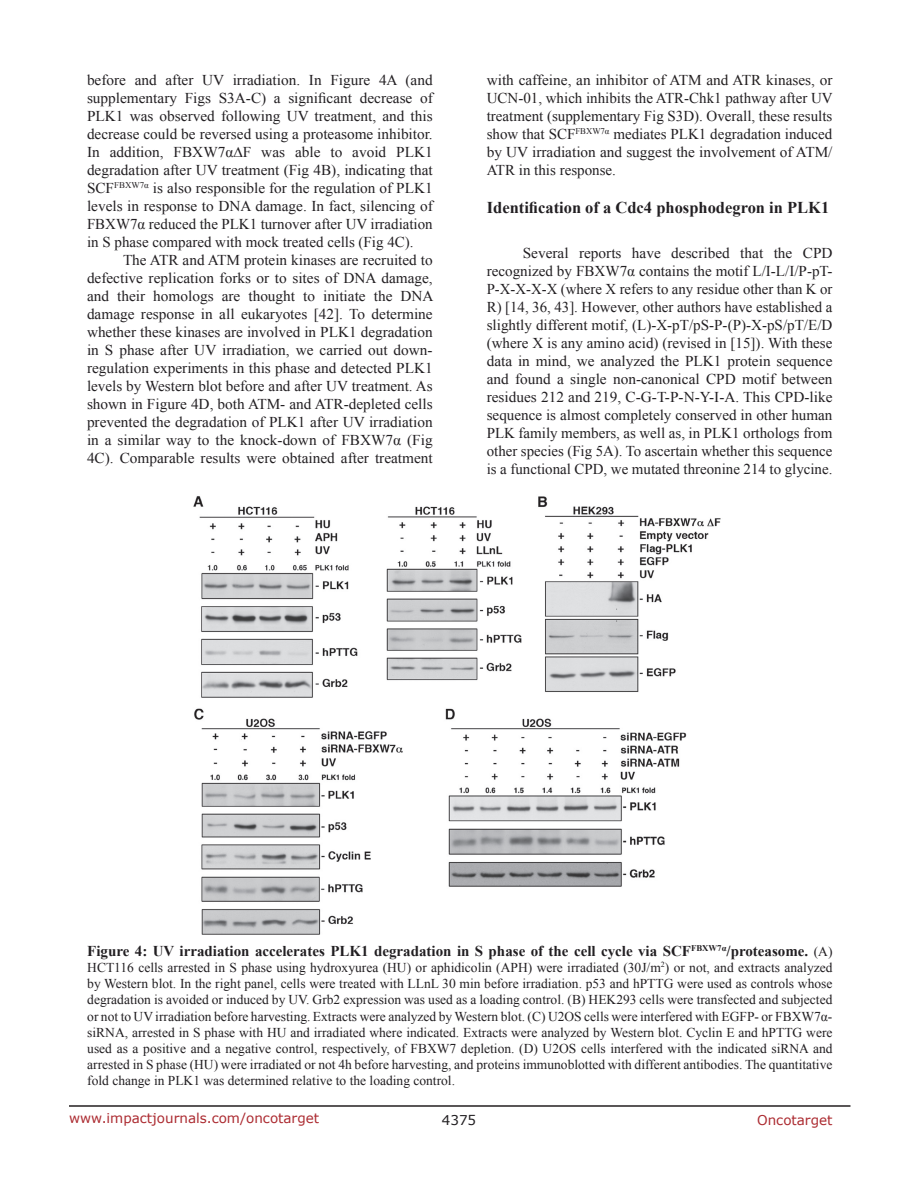
<style>
.page{position:relative;width:918px;height:1188px;background:#fff}
.page>*{position:absolute;margin:0;border:0;box-sizing:border-box;transform-origin:0 0}
.SubHeading{font:700 16.5px "Times New Roman";color:#221f22}
.BodyText{font:15px/18px "Times New Roman";color:#221f22;text-align:justify}
.FigureText{font:700 15px "Times New Roman";color:#221f22}
.FigureText-2{font:13.5px/16.2px "Times New Roman";color:#221f22;text-align:justify}
.t1{font:13.5px "Verdana";color:#ac2b31}
.t2{font:13.5px "Verdana";color:#221f22}
.s1{color:#231f20}
.s2{font-weight:400;font-size:13.5px}
</style>
<div class="page">
<hr style="left:69px;top:1105px;width:781px;height:2px;background:#231f20">
<img style="left:193px;top:496px;width:528px;height:439px">
<p class="BodyText" style="left:87px;top:71px;width:347px">before and after UV irradiation. In Figure 4A (and supplementary Figs S3A-C) a significant decrease of PLK1 was observed following UV treatment, and this decrease could be reversed using a proteasome inhibitor.<br>In addition, FBXW7α∆F was able to avoid PLK1 degradation after UV treatment (Fig 4B), indicating that SCF<sup>FBXW7α</sup> is also responsible for the regulation of PLK1 levels in response to DNA damage. In fact, silencing of FBXW7α reduced the PLK1 turnover after UV irradiation in S phase compared with mock treated cells (Fig 4C).</p>
<p class="BodyText" style="left:87px;top:251px;width:348px;text-indent:36px">The ATR and ATM protein kinases are recruited to defective replication forks or to sites of DNA damage, and their homologs are thought to initiate the DNA damage response in all eukaryotes [42]. To determine whether these kinases are involved in PLK1 degradation in S phase after UV irradiation, we carried out down&shy;regulation experiments in this phase and detected PLK1 levels by Western blot before and after UV treatment. As shown in Figure 4D, both ATM- and ATR-depleted cells prevented the degradation of PLK1 after UV irradiation in a similar way to the knock-down of FBXW7α (Fig 4C). Comparable results were obtained after treatment</p>
<p class="BodyText" style="left:487px;top:71px;width:348px">with caffeine, an <span class="s1">inhibitor of ATM and ATR kinases, or UCN-01, which</span> inhibits the ATR-Chk1 pathway after UV treatment (supplementary Fig S3D). Overall, these results show that SCF<sup>FBXW7α</sup> mediates PLK1 degradation induced by UV irradiation and suggest the involvement of ATM/ ATR in this response.</p>
<p class="SubHeading" style="left:487px;top:196px;width:344px">Identification of a Cdc4 phosphodegron in PLK1</p>
<p class="BodyText" style="left:487px;top:244px;width:347px;text-indent:36px">Several reports have described that the CPD recognized by FBXW7α contains the motif L/I-L/I/P-pT-P-X-X-X-X (where X refers to any residue other than K or R) [14, 36, 43]. However, other authors have established <span class="s1">a slightly different motif,</span> (L)-X-pT/pS-P-(P)-X-pS/pT/E/D (where X is any amino acid) (revised in [15]). With these data <span class="s1">in mind</span>, we analyzed the PLK1 protein sequence and found a single non-canonical CPD motif between residues 212 and 219, C-G-T-P-N-Y-I-A. This CPD-like sequence is almost completely conserved in other human PLK family members, as well as, in PLK1 orthologs from other species (Fig 5A). To ascertain whether this sequence is a functional CPD, we mutated threonine 214 to glycine.</p>
<p class="FigureText" style="left:87px;top:940px;width:747px">Figure 4: UV irradiation accelerates PLK1 degradation in S phase of the cell cycle via SCF<sup>FBXW7α</sup>/proteasome. <span class="s2">(A)</span></p>
<p class="FigureText-2" style="left:87px;top:959px;width:747px">HCT116 cells arrested in S phase using hydroxyurea (HU) or aphidicolin (APH) were irradiated (30J/m<sup>2</sup>) or not, and extracts analyzed by Western blot. In the right panel, cells were treated with LLnL 30 min before irradiation. p53 and hPTTG were used as controls whose degradation is avoided or induced by UV. Grb2 expression was used as a loading control. (B) HEK293 cells were transfected and subjected or not to UV irradiation before harvesting. Extracts were analyzed by Western blot. (C) U2OS cells were interfered with EGFP- or FBXW7α&shy;siRNA, arrested in S phase with HU and irradiated where indicated. Extracts were analyzed by Western blot. Cyclin E and hPTTG were used as a positive and a negative control, respectively, of FBXW7 depletion. (D) U2OS cells interfered with the indicated siRNA and arrested in S phase (HU) were irradiated or not 4h before harvesting, and proteins immunoblotted with different antibodies. The quantitative fold change in PLK1 was determined relative to the loading control.</p>
<p class="t1" style="left:69px;top:1109px;width:252px">www.impactjournals.com/oncotarget</p>
<p class="t2" style="left:442px;top:1111px;width:36px">4375</p>
<p class="t1" style="left:757px;top:1111px;width:77px">Oncotarget</p>
</div>
